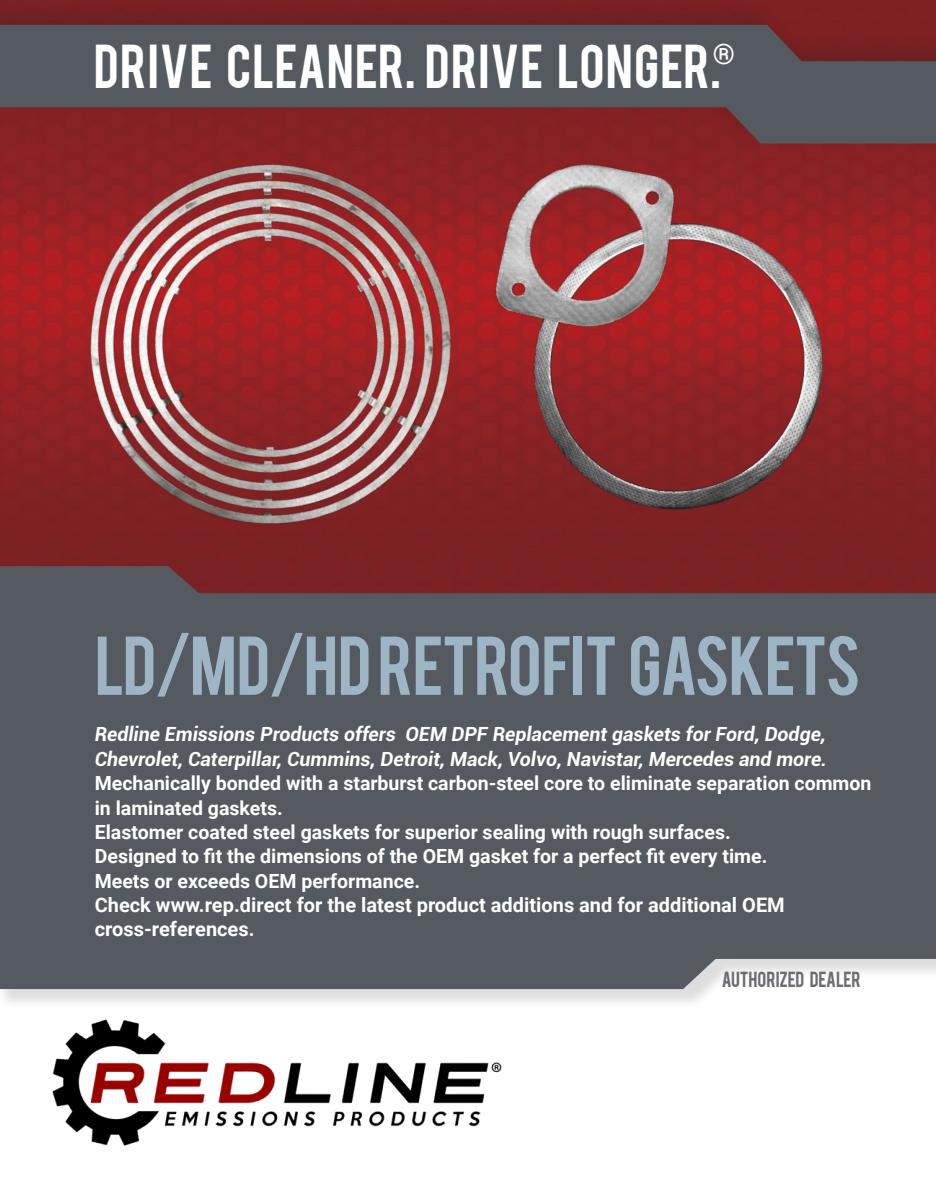
<style>
.page{position:relative;width:936px;height:1188px;background:#fff}
.page>*{position:absolute;margin:0;border:0;box-sizing:border-box;transform-origin:0 0}
.t1{font:65.4px "Bebas";letter-spacing:-.02em;color:#9db5c4}
.t2{font:48.6px "Bebas";letter-spacing:.02em;color:#fff}
.t3{font:900 28.4px "Roboto";color:#fff}
.t4{font:700 20px "Roboto";color:#fff}
.t5{font:700 19.6px/24.4px "Roboto";color:#fff}
.t6{font:italic 700 19.6px/24.4px "Roboto";color:#fff}
.t7{font:17.2px "Bebas";letter-spacing:-.01em;color:#6c6d70}
</style>
<div class="page">
<img style="left:0;top:149px;width:936px;height:411px">
<svg style="left:0;top:560px;width:936px;height:170px;background:#5a5055"></svg>
<div style="left:0;top:732px;width:936px;height:278px;background:#231f20;opacity:.15"></div>
<div style="left:0;top:730px;width:936px;height:259px;background:#545a5f"></div>
<div style="left:0;top:0;width:936px;height:149px;background:#231f20;opacity:.2"></div>
<svg style="left:0;top:25px;width:936px;height:49px;background:#585357"></svg>
<svg style="left:0;top:74px;width:936px;height:70px;background:#664549"></svg>
<img style="left:52px;top:1019px;width:450px;height:127px">
<img style="left:68px;top:150px;width:404px;height:396px">
<img style="left:503px;top:204px;width:363px;height:321px">
<img style="left:418px;top:76px;width:345px;height:335px">
<p class="t3" style="left:713px;top:34px;width:24px">®</p>
<p class="t2" style="left:94px;top:31px;width:629px">DRIVE CLEANER. DRIVE LONGER.</p>
<p class="t1" style="left:95px;top:618px;width:767px">LD/MD/HD RETROFIT GASKETS</p>
<p class="t6" style="left:95px;top:721px;width:734px">Redline Emissions Products offers OEM DPF Replacement gaskets for Ford, Dodge,<br>Chevrolet, Caterpillar, Cummins, Detroit, Mack, Volvo, Navistar, Mercedes and more.</p>
<p class="t5" style="left:95px;top:770px;width:778px">Mechanically bonded with a starburst carbon-steel core to eliminate separation common in laminated gaskets.</p>
<p class="t5" style="left:95px;top:819px;width:637px">Elastomer coated steel gaskets for superior sealing with rough surfaces.</p>
<p class="t5" style="left:95px;top:844px;width:674px">Designed to fit the dimensions of the OEM gasket for a perfect fit every time.</p>
<p class="t5" style="left:95px;top:868px;width:327px">Meets or exceeds OEM performance.</p>
<p class="t4" style="left:95px;top:891px;width:692px">Check www.rep.direct for the latest product additions and for additional OEM</p>
<p class="t4" style="left:95px;top:915px;width:161px">cross-references.</p>
<p class="t7" style="left:722px;top:967px;width:140px">AUTHORIZED DEALER</p>
</div>
